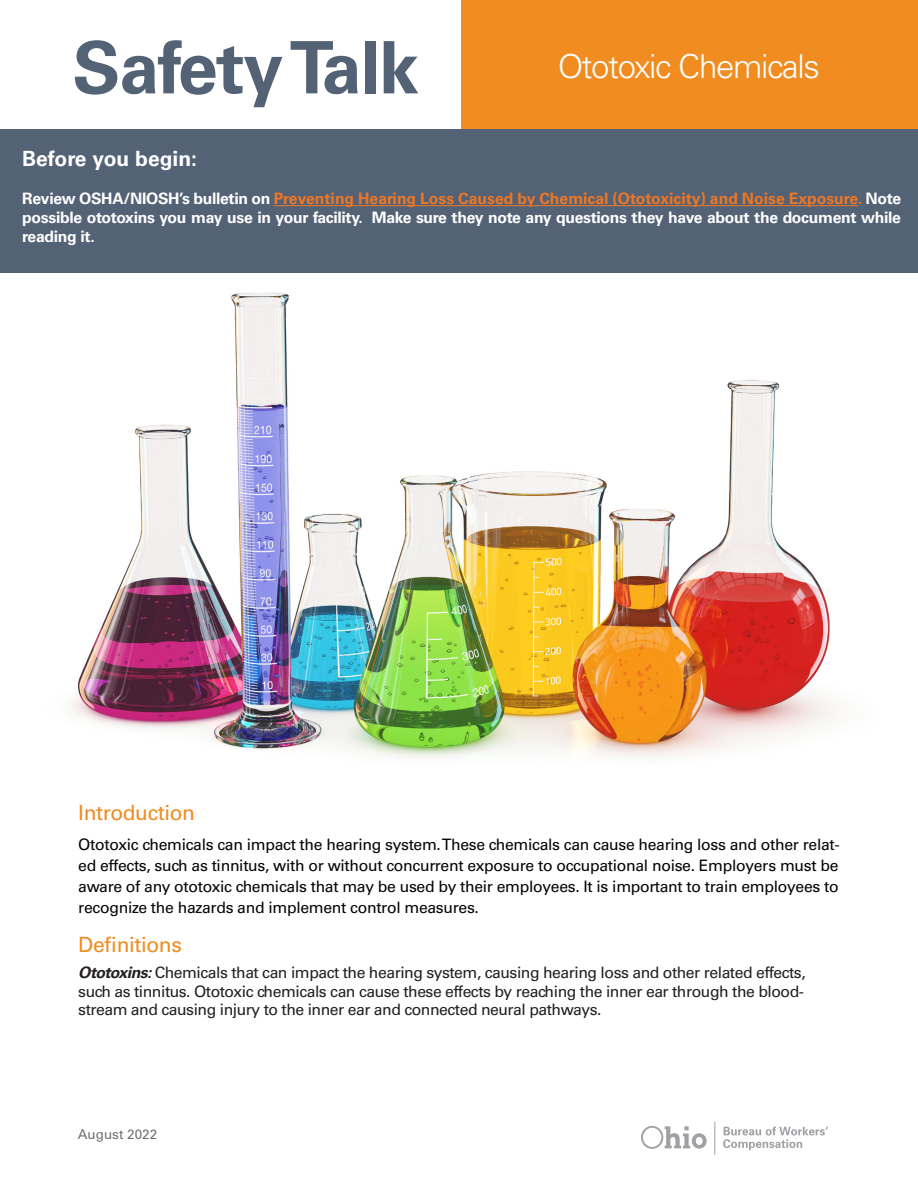
<style>
.page{position:relative;width:918px;height:1188px;background:#fff}
.page>*{position:absolute;margin:0;border:0;box-sizing:border-box;transform-origin:0 0}
.t1{font:700 72.3px "Univers LT Std";letter-spacing:-.02em;color:#546276}
.t2{font:300 33px "Univers LT Std";letter-spacing:-.04em;color:#fff}
.Safety_Talk_Sub_1{font:21px "Univers LT Std";letter-spacing:-.02em;color:#f08c20}
.Body{font:700 21px "Univers LT Std";color:#fff}
.t3{font:15.75px/21px "Univers LT Std";letter-spacing:-.02em;color:#040503;text-align:justify}
.t4{font:15.75px/18.9px "Univers LT Std";letter-spacing:-.03em;color:#231f20;text-align:justify}
.Body-2{font:700 15.75px/18.9px "Univers LT Std";letter-spacing:-.02em;color:#fff;text-align:justify}
.BULLIT{font:13.5px "Univers LT Std";color:#717074}
.s1{color:#ed7726}
.s2{font-weight:700;font-style:italic}
</style>
<div class="page">
<div style="left:462px;top:0;width:456px;height:130px;background:#f08c20"></div>
<div style="left:0;top:130px;width:918px;height:143px;background:#546276"></div>
<hr style="left:274px;top:205px;width:584px;height:1px;background:#ed7726">
<img style="left:71px;top:292px;width:763px;height:466px">
<svg style="left:641px;top:1126px;width:66px;height:23px"></svg>
<svg style="left:723px;top:1127px;width:105px;height:23px"></svg>
<hr style="left:714px;top:1122px;width:1px;height:33px;background:#a1a1a5">
<h1 class="t1" style="left:72px;top:26px;width:348px">Safety Talk</h1>
<h2 class="t2" style="left:557px;top:46px;width:264px">Ototoxic Chemicals</h2>
<p class="Body" style="left:22px;top:147px;width:176px">Before you begin:</p>
<p class="Body-2" style="left:22px;top:189px;width:880px">Review OSHA/NIOSH’s bulletin on <span class="s1">Preventing Hearing Loss Caused by Chemical (Ototoxicity) and Noise Exposure.</span> Note possible ototoxins you may use in your facility. Make sure they note any questions they have about the document while reading it.</p>
<p class="Safety_Talk_Sub_1" style="left:78px;top:800px;width:118px">Introduction</p>
<p class="t3" style="left:78px;top:834px;width:763px">Ototoxic chemicals can impact the hearing system. These chemicals can cause hearing loss and other relat&shy;ed effects, such as tinnitus, with or without concurrent exposure to occupational noise. Employers must be aware of any ototoxic chemicals that may be used by their employees. It is important to train employees to recognize the hazards and implement control measures.</p>
<p class="Safety_Talk_Sub_1" style="left:78px;top:932px;width:105px">Definitions</p>
<p class="t4" style="left:78px;top:963px;width:729px"><span class="s2">Ototoxins:</span> Chemicals that can impact the hearing system, causing hearing loss and other related effects, such as tinnitus. Ototoxic chemicals can cause these effects by reaching the inner ear through the blood&shy;stream and causing injury to the inner ear and connected neural pathways.</p>
<p class="BULLIT" style="left:78px;top:1126px;width:81px">August 2022</p>
</div>
